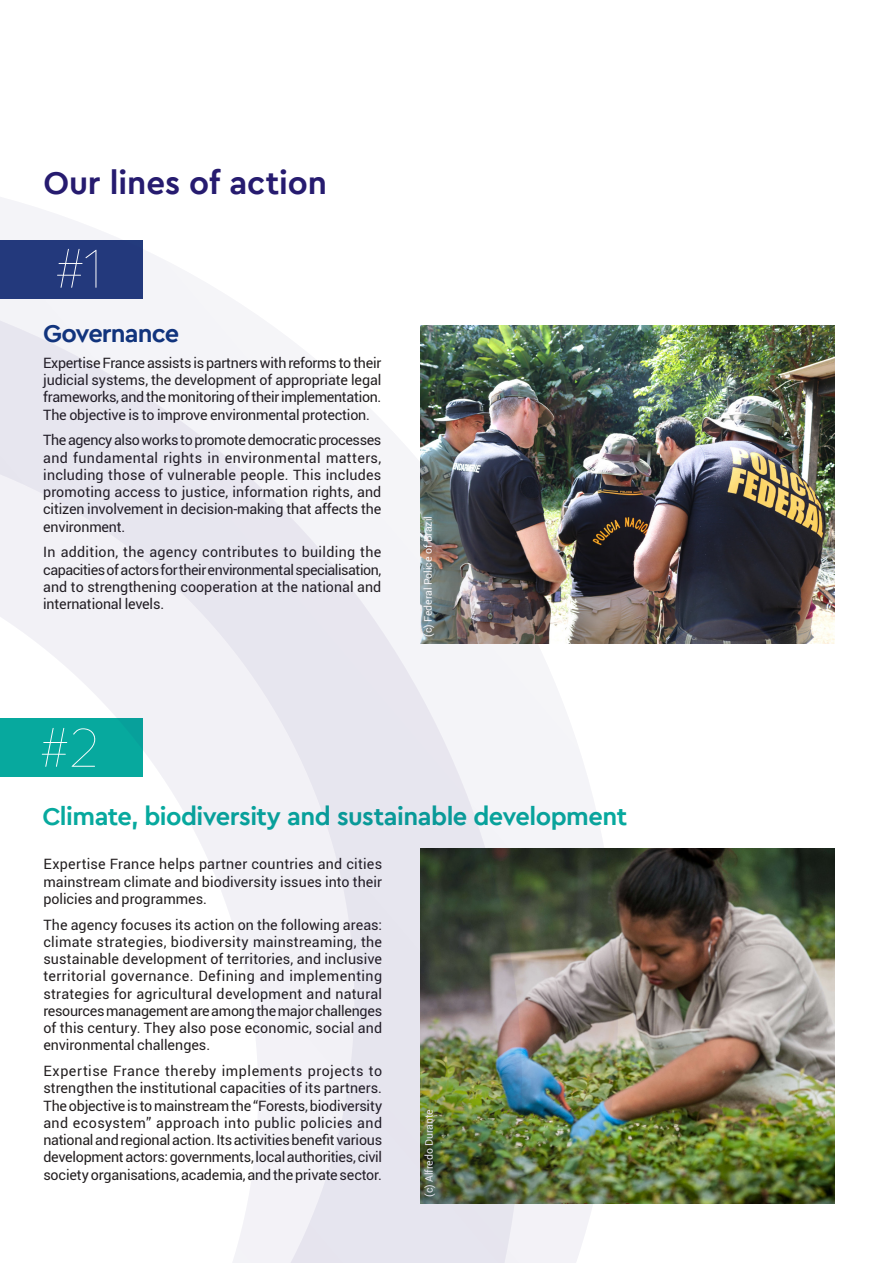
<style>
.page{position:relative;width:893px;height:1263px;background:#fff}
.page>*{position:absolute;margin:0;border:0;box-sizing:border-box;transform-origin:0 0}
.TITRES_-_POINTS{font:100 55.5px "Brandon Grotesque";color:#fff}
.BLOCS-TEXTES{font:100 55.5px "Brandon Grotesque";color:#fff}
.COUV_Titre{font:700 33px "Cera";letter-spacing:-.005em;color:#261b6f}
.COUV_Titre-2{font:700 25.5px "Cera";letter-spacing:-.02em;color:#07a99e}
.BLOCS-TEXTES-2{font:700 25.5px "Cera";letter-spacing:-.035em;color:#11367e}
.BLOCS-TEXTES-3{font:14.25px/17.2px "Roboto";letter-spacing:-.01em;color:#231f20;text-align:justify}
.copyright{font:10.5px "Roboto";letter-spacing:-.01em;color:#fff}
</style>
<div class="page">
<img style="left:712px;top:849px;width:123px;height:354px">
<img style="left:712px;top:325px;width:123px;height:319px">
<img style="left:0;top:197px;width:712px;height:1066px">
<p class="COUV_Titre" style="left:43px;top:161px;width:285px">Our lines of action</p>
<p class="BLOCS-TEXTES" style="left:54px;top:231px;width:50px">#1</p>
<p class="BLOCS-TEXTES-2" style="left:43px;top:316px;width:138px">Governance</p>
<p class="BLOCS-TEXTES-3" style="left:43px;top:354px;width:340px">Expertise France assists is partners with reforms to their judicial systems, the development of appropriate legal frameworks, and the monitoring of their implementation.<br>The objective is to improve environmental protection.</p>
<p class="BLOCS-TEXTES-3" style="left:43px;top:431px;width:340px">The agency also works to promote democratic processes and fundamental rights in environmental matters, including those of vulnerable people. This includes promoting access to justice, information rights, and citizen involvement in decision-making that affects the environment.</p>
<p class="BLOCS-TEXTES-3" style="left:43px;top:543px;width:340px">In addition, the agency contributes to building the capacities of actors for their environmental specialisation, and to strengthening cooperation at the national and international levels.</p>
<p class="TITRES_-_POINTS" style="left:39px;top:710px;width:61px">#2</p>
<p class="copyright" style="left:421px;top:637px;width:122px;rotate:-90deg">(c) Federal Police of Brazil</p>
<p class="COUV_Titre-2" style="left:43px;top:800px;width:586px">Climate, biodiversity and sustainable development</p>
<p class="BLOCS-TEXTES-3" style="left:43px;top:855px;width:340px">Expertise France helps partner countries and cities mainstream climate and biodiversity issues into their policies and programmes.</p>
<p class="BLOCS-TEXTES-3" style="left:43px;top:915px;width:340px">The agency focuses its action on the following areas: climate strategies, biodiversity mainstreaming, the sustainable development of territories, and inclusive territorial governance. Defining and implementing strategies for agricultural development and natural resources management are among the major challenges of this century. They also pose economic, social and environmental challenges.</p>
<p class="BLOCS-TEXTES-3" style="left:43px;top:1062px;width:340px">Expertise France thereby implements projects to strengthen the institutional capacities of its partners.<br>The objective is to mainstream the “Forests, biodiversity and ecosystem” approach into public policies and national and regional action. Its activities benefit various development actors: governments, local authorities, civil society organisations, academia, and the private sector.</p>
<p class="copyright" style="left:422px;top:1196px;width:89px;rotate:-90deg">(c) Alfredo Durante</p>
</div>
